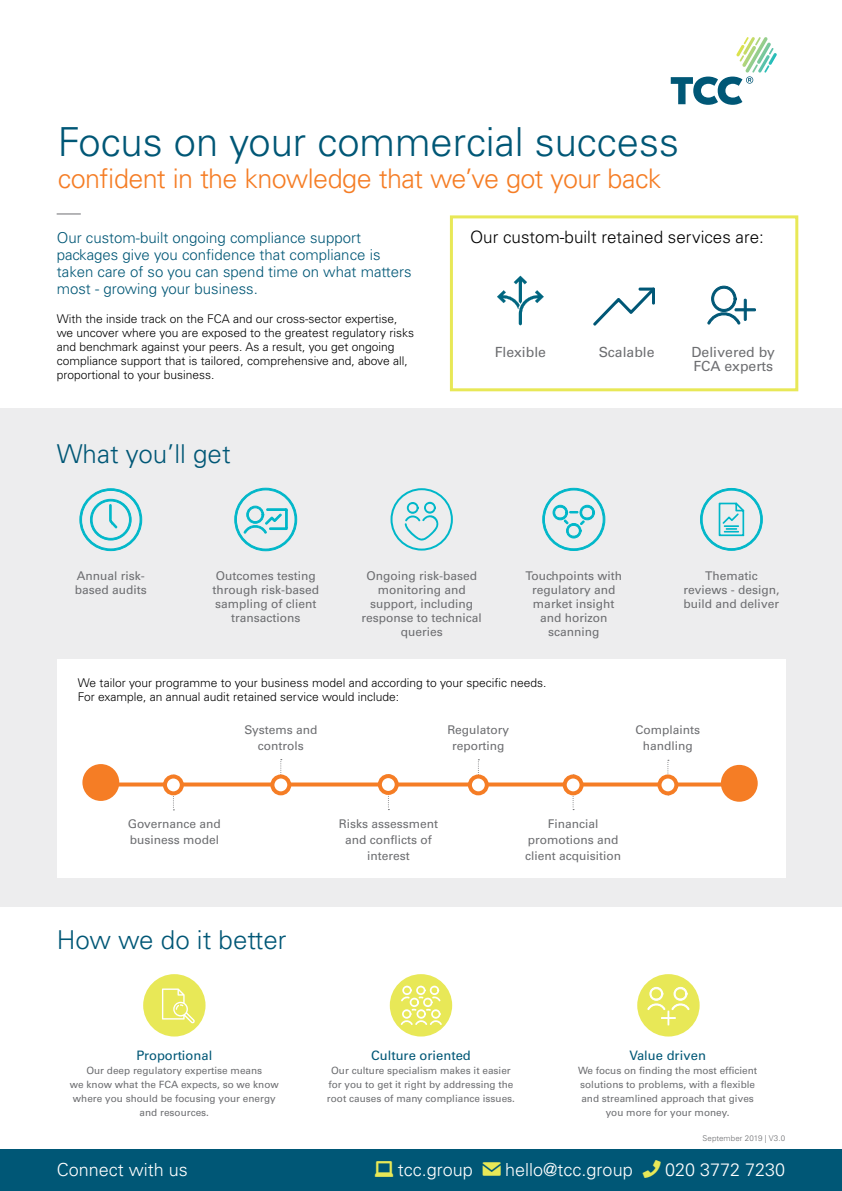
<style>
.page{position:relative;width:842px;height:1191px;background:#fff}
.page>*{position:absolute;margin:0;border:0;box-sizing:border-box;transform-origin:0 0}
.t1{font:300 40px "Univers LT Std";color:#005776}
.t2{font:300 27px "Univers LT Std";letter-spacing:-.025em;color:#f57d25}
.t3{font:300 26px "Univers LT Std";color:#005776}
.t4{font:300 18px "Univers LT Std";color:#fff}
.t5{font:300 17px "Univers LT Std";color:#000}
.t6{font:300 15px/17px "Univers LT Std";color:#005776}
.t7{font:14px/14px "Univers LT Std";color:#6d6e71}
.t8{font:13px "Univers LT Std";color:#005776}
.t9{font:12px/14px "Univers LT Std";color:#6d6e71;text-align:center}
.t10{font:300 12px/14px "Univers LT Std";color:#000}
.t11{font:10px/14px "Univers LT Std";color:#6d6e71;text-align:center}
.t12{font:300 8px "Univers LT Std";letter-spacing:.01em;color:#6d6e71}
.s1{font-family:"SS Standard";font-weight:400;color:#e8e857}
</style>
<div class="page">
<svg style="left:671px;top:37px;width:106px;height:68px"></svg>
<div style="left:0;top:408px;width:842px;height:498px;background:#ededee"></div>
<div style="left:57px;top:659px;width:728px;height:218px;background:#fff"></div>
<svg style="left:280px;top:759px;width:2px;height:14px"></svg>
<svg style="left:478px;top:759px;width:1px;height:14px"></svg>
<svg style="left:667px;top:759px;width:2px;height:15px"></svg>
<div style="left:0;top:1149px;width:842px;height:42px;background:#005776"></div>
<div style="left:390px;top:488px;width:63px;height:62px;border:2px solid #00b7c9;border-radius:50%"></div>
<svg style="left:405px;top:502px;width:35px;height:40px"></svg>
<div style="left:143px;top:974px;width:63px;height:62px;background:#e8e857;border-radius:50%"></div>
<svg style="left:162px;top:988px;width:33px;height:35px"></svg>
<div style="left:390px;top:974px;width:62px;height:62px;background:#e8e857;border-radius:50%"></div>
<svg style="left:400px;top:985px;width:42px;height:40px"></svg>
<div style="left:637px;top:974px;width:63px;height:62px;background:#e8e857;border-radius:50%"></div>
<svg style="left:647px;top:986px;width:42px;height:39px"></svg>
<svg style="left:79px;top:488px;width:63px;height:63px"></svg>
<svg style="left:234px;top:488px;width:63px;height:63px"></svg>
<svg style="left:542px;top:488px;width:63px;height:63px"></svg>
<svg style="left:700px;top:488px;width:63px;height:63px"></svg>
<svg style="left:119px;top:782px;width:602px;height:4px;background:#f68d40"></svg>
<div style="left:721px;top:765px;width:37px;height:36px;background:#f57d25;border-radius:50%"></div>
<div style="left:380px;top:776px;width:17px;height:17px;background:#fff;border-radius:50%"></div>
<div style="left:378px;top:774px;width:21px;height:21px;border:4px solid #f57d25;border-radius:50%"></div>
<div style="left:470px;top:776px;width:17px;height:17px;background:#fff;border-radius:50%"></div>
<div style="left:468px;top:774px;width:21px;height:21px;border:4px solid #f57d25;border-radius:50%"></div>
<div style="left:565px;top:776px;width:16px;height:17px;background:#fff;border-radius:50%"></div>
<div style="left:563px;top:774px;width:20px;height:21px;border:4px solid #f57d25;border-radius:50%"></div>
<svg style="left:173px;top:795px;width:1px;height:15px"></svg>
<div style="left:659px;top:776px;width:17px;height:17px;background:#fff;border-radius:50%"></div>
<div style="left:657px;top:774px;width:21px;height:21px;border:4px solid #f57d25;border-radius:50%"></div>
<div style="left:165px;top:776px;width:17px;height:17px;background:#fff;border-radius:50%"></div>
<div style="left:163px;top:774px;width:21px;height:21px;border:4px solid #f57d25;border-radius:50%"></div>
<div style="left:272px;top:776px;width:17px;height:17px;background:#fff;border-radius:50%"></div>
<div style="left:270px;top:774px;width:21px;height:21px;border:4px solid #f57d25;border-radius:50%"></div>
<div style="left:450px;top:215px;width:348px;height:176px;border:3px solid #e8e857"></div>
<svg style="left:593px;top:287px;width:62px;height:39px"></svg>
<svg style="left:497px;top:275px;width:47px;height:50px"></svg>
<svg style="left:707px;top:285px;width:49px;height:40px"></svg>
<div style="left:82px;top:764px;width:37px;height:37px;background:#f57d25;border-radius:50%"></div>
<svg style="left:57px;top:213px;width:24px;height:1px"></svg>
<h1 class="t1" style="left:58px;top:117px;width:622px">Focus on your commercial success</h1>
<h2 class="t2" style="left:58px;top:162px;width:605px">confident in the knowledge that we’ve got your back</h2>
<p class="t6" style="left:57px;top:229px;width:356px">Our custom-built ongoing compliance support packages give you confidence that compliance is taken care of so you can spend time on what matters most - growing your business.</p>
<p class="t10" style="left:57px;top:311px;width:359px">With the inside track on the FCA and our cross-sector expertise, we uncover where you are exposed to the greatest regulatory risks and benchmark against your peers. As a result, you get ongoing compliance support that is tailored, comprehensive and, above all, proportional to your business.</p>
<h3 class="t3" style="left:57px;top:438px;width:175px">What you’ll get</h3>
<h3 class="t5" style="left:470px;top:227px;width:295px">Our custom-built retained services are:</h3>
<p class="t7" style="left:495px;top:345px;width:53px">Flexible</p>
<p class="t7" style="left:599px;top:345px;width:57px">Scalable</p>
<p class="t7" style="left:691px;top:345px;width:85px">Delivered by<br>FCA experts</p>
<p class="t9" style="left:75px;top:568px;width:74px;text-align:left">Annual risk&shy;based audits</p>
<p class="t9" style="left:212px;top:568px;width:108px">Outcomes testing through risk-based sampling of client transactions</p>
<p class="t9" style="left:525px;top:568px;width:98px">Touchpoints with regulatory and market insight and horizon scanning</p>
<p class="t9" style="left:683px;top:568px;width:98px">Thematic reviews - design, build and deliver</p>
<p class="t9" style="left:362px;top:568px;width:122px">Ongoing risk-based monitoring and support, including response to technical queries</p>
<p class="t10" style="left:78px;top:675px;width:470px">We tailor your programme to your business model and according to your specific needs.<br>For example, an annual audit retained service would include:</p>
<p class="t9" style="left:244px;top:721px;width:75px;line-height:16px">Systems and controls</p>
<p class="t9" style="left:447px;top:721px;width:63px;line-height:16px">Regulatory reporting</p>
<p class="t9" style="left:636px;top:721px;width:66px;line-height:16px">Complaints handling</p>
<p class="t9" style="left:128px;top:816px;width:95px;line-height:16px;text-align:left">Governance and business model</p>
<p class="t9" style="left:339px;top:816px;width:101px;line-height:16px">Risks assessment and conflicts of interest</p>
<p class="t9" style="left:525px;top:816px;width:98px;line-height:16px">Financial promotions and client acquisition</p>
<h3 class="t3" style="left:57px;top:924px;width:231px">How we do it better</h3>
<p class="t8" style="left:136px;top:1047px;width:77px">Proportional</p>
<p class="t11" style="left:70px;top:1063px;width:210px">Our deep regulatory expertise means<br>we know what the FCA expects, so we know where you should be focusing your energy and resources.</p>
<p class="t8" style="left:371px;top:1047px;width:101px">Culture oriented</p>
<p class="t11" style="left:327px;top:1063px;width:190px">Our culture specialism makes it easier for you to get it right by addressing the root causes of many compliance issues.</p>
<p class="t8" style="left:629px;top:1047px;width:78px">Value driven</p>
<p class="t11" style="left:578px;top:1063px;width:181px">We focus on finding the most efficient solutions to problems, with a flexible and streamlined approach that gives you more for your money.</p>
<p class="t12" style="left:702px;top:1133px;width:84px">September 2019 | V3.0</p>
<h3 class="t4" style="left:57px;top:1159px;width:133px">Connect with us</h3>
<h3 class="t4" style="left:375px;top:1159px;width:259px"><span class="s1">Laptop</span> tcc.group <span class="s1">✉</span> hello@tcc.group</h3>
<h3 class="t4" style="left:665px;top:1159px;width:122px">020 3772 7230</h3>
</div>
